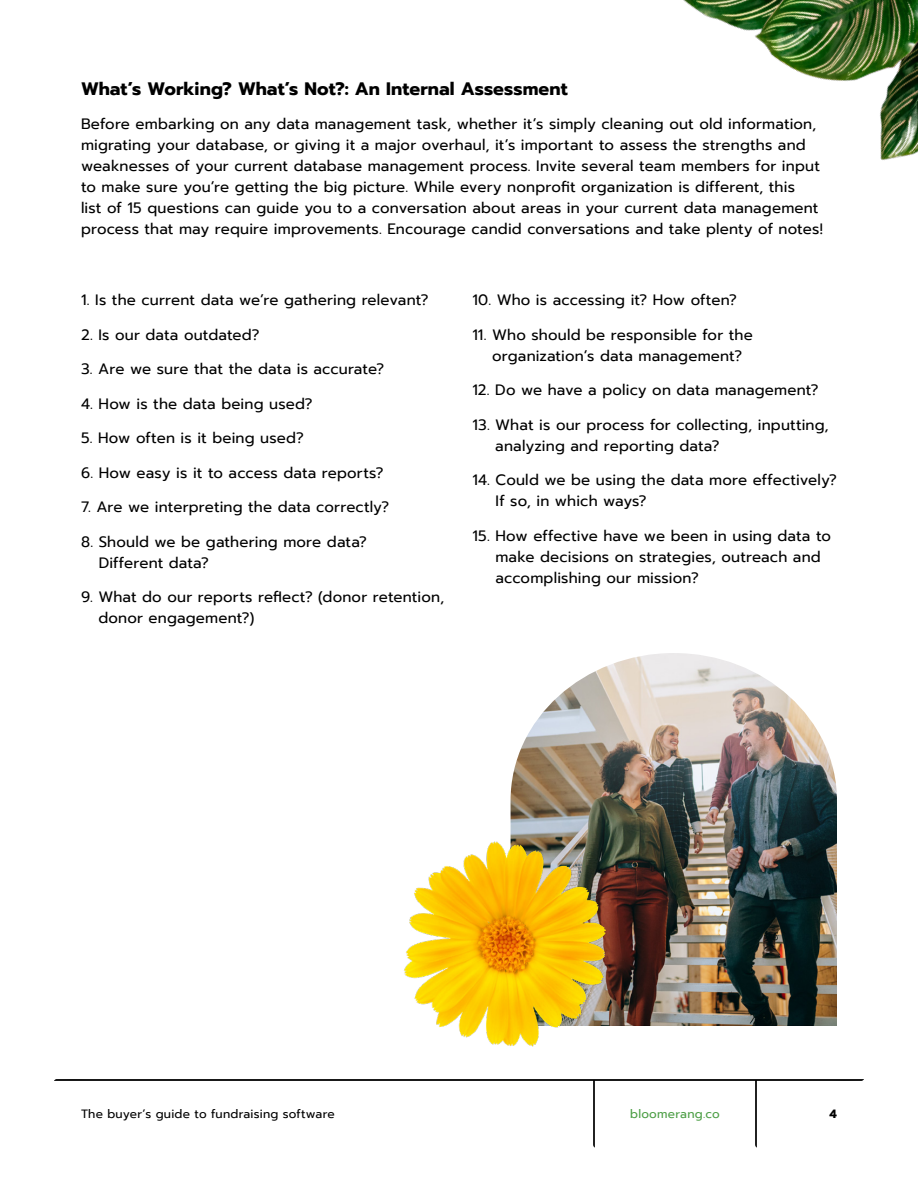
<style>
.page{position:relative;width:918px;height:1188px;background:#fff}
.page>*{position:absolute;margin:0;border:0;box-sizing:border-box;transform-origin:0 0}
.t1{font:700 18px "Prompt";letter-spacing:.005em;color:#000}
.t2{font:15px/21px "Prompt";letter-spacing:.01em;color:#000}
.t3{font:12px "Prompt";letter-spacing:.02em;color:#000}
.t4{font:12px "Prompt";letter-spacing:.02em;color:#4c9e45}
.t5{font:700 12px "Prompt";color:#000}
</style>
<div class="page">
<img style="left:511px;top:653px;width:326px;height:373px">
<img style="left:388px;top:830px;width:227px;height:226px;border-radius:113px">
<img style="left:683px;top:0;width:235px;height:160px">
<svg style="left:54px;top:1079px;width:810px;height:69px"></svg>
<p class="t1" style="left:81px;top:75px;width:488px">What’s Working? What’s Not?: An Internal Assessment</p>
<p class="t2" style="left:81px;top:113px;width:743px">Before embarking on any data management task, whether it’s simply cleaning out old information, migrating your database, or giving it a major overhaul, it’s important to assess the strengths and weaknesses of your current database management process. Invite several team members for input to make sure you’re getting the big picture. While every nonprofit organization is different, this<br>list of 15 questions can guide you to a conversation about areas in your current data management process that may require improvements. Encourage candid conversations and take plenty of notes!</p>
<p class="t2" style="left:81px;top:289px;width:349px">1. Is the current data we’re gathering relevant?</p>
<p class="t2" style="left:81px;top:324px;width:180px">2. Is our data outdated?</p>
<p class="t2" style="left:81px;top:358px;width:305px">3. Are we sure that the data is accurate?</p>
<p class="t2" style="left:81px;top:393px;width:233px">4. How is the data being used?</p>
<p class="t2" style="left:81px;top:427px;width:224px">5. How often is it being used?</p>
<p class="t2" style="left:81px;top:462px;width:304px">6. How easy is it to access data reports?</p>
<p class="t2" style="left:81px;top:496px;width:310px">7. Are we interpreting the data correctly?</p>
<p class="t2" style="left:99px;top:531px;width:270px;text-indent:-18px">8. Should we be gathering more data?<br>Different data?</p>
<p class="t2" style="left:98px;top:586px;width:347px;text-indent:-17px">9. What do our reports reflect? (donor retention, donor engagement?)</p>
<p class="t2" style="left:472px;top:289px;width:266px">10. Who is accessing it? How often?</p>
<p class="t2" style="left:472px;top:324px;width:282px;text-align:center">11. Who should be responsible for the organization’s data management?</p>
<p class="t2" style="left:472px;top:379px;width:348px">12. Do we have a policy on data management?</p>
<p class="t2" style="left:495px;top:414px;width:335px;text-indent:-23px">13. What is our process for collecting, inputting, analyzing and reporting data?</p>
<p class="t2" style="left:496px;top:469px;width:343px;text-indent:-23px">14. Could we be using the data more effectively?<br>If so, in which ways?</p>
<p class="t2" style="left:495px;top:525px;width:337px;text-indent:-23px">15. How effective have we been in using data to make decisions on strategies, outreach and accomplishing our mission?</p>
<p class="t3" style="left:81px;top:1106px;width:255px">The buyer’s guide to fundraising software</p>
<p class="t4" style="left:630px;top:1106px;width:91px">bloomerang.co</p>
<p class="t5" style="left:830px;top:1105px;width:9px">4</p>
</div>
